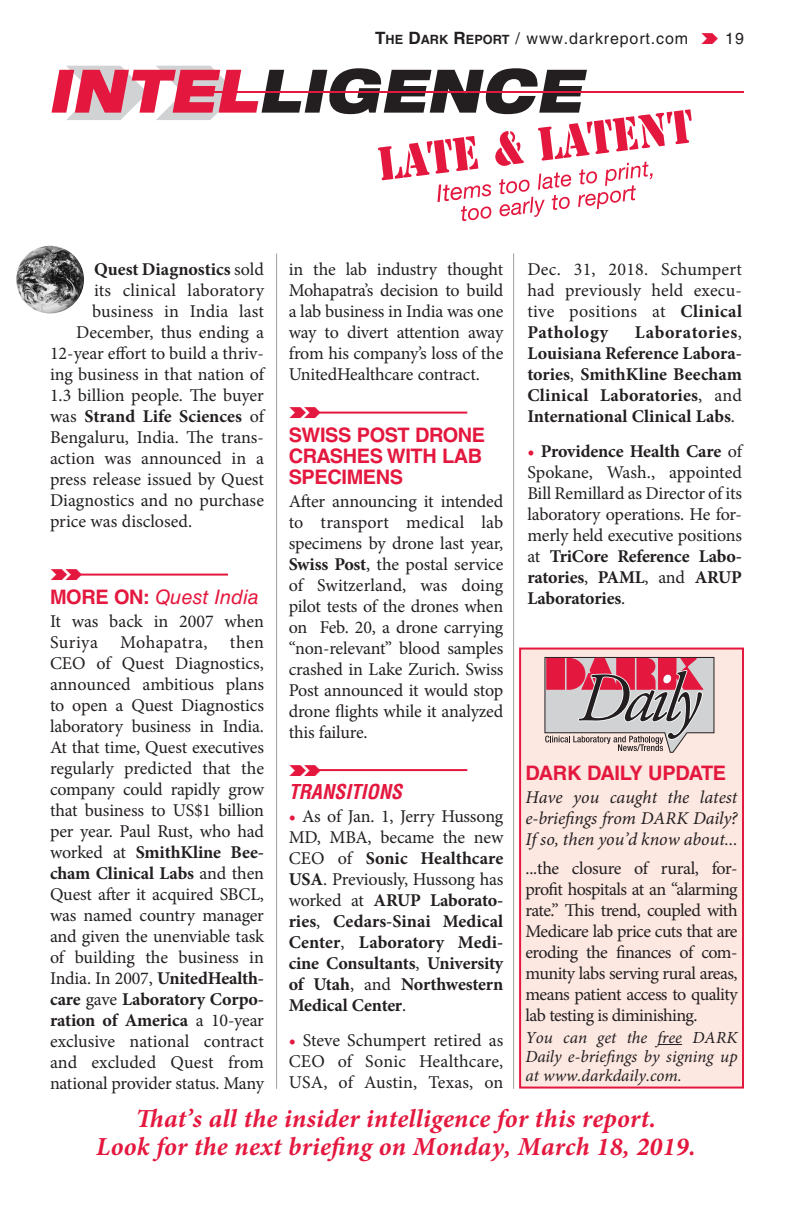
<style>
.page{position:relative;width:792px;height:1224px;background:#fff}
.page>*{position:absolute;margin:0;border:0;box-sizing:border-box;transform-origin:0 0}
.t1{font:italic 700 26px "Minion Pro";letter-spacing:.01em;color:#e4183e}
.INTEL_H1{font:700 20px/21px "Helvetica LT Std";letter-spacing:-.02em;color:#e4183e}
.t2{font:italic 20px "Helvetica LT Std";color:#e4183e}
.t3{font:italic 700 condensed 20px "Helvetica LT Std";color:#e4183e}
.t4{font:18px/21px "Minion Pro";letter-spacing:-.01em;color:#231f20;text-align:justify}
.t5{font:700 18px/21px "Minion Pro";color:#231f20;text-align:justify}
.t6{font:italic 18px/21px "Minion Pro";color:#231f20;text-align:justify}
.t7{font:italic 17px/19px "Minion Pro";color:#231f20;text-align:justify}
.t8{font:16px "Helvetica LT Std";letter-spacing:.055em;color:#231f20}
.s1{font-weight:700;font-size:17px}
.s2{font-weight:700;font-size:12.8px}
.s3{font-weight:400}
.s4{font-weight:700;font-style:normal}
.s5{font-weight:700}
.s6{color:#e4183e}
.s7{font-weight:700;color:#e4183e}
</style>
<div class="page">
<svg style="left:52px;top:66px;width:640px;height:155px"></svg>
<hr style="left:276px;top:253px;width:1px;height:836px;background:#9d9fa2">
<hr style="left:513px;top:253px;width:1px;height:836px;background:#9d9fa2">
<hr style="left:74px;top:574px;width:154px;height:2px;background:#e4183e">
<hr style="left:313px;top:412px;width:154px;height:2px;background:#e4183e">
<hr style="left:313px;top:769px;width:154px;height:2px;background:#e4183e">
<hr style="left:192px;top:91px;width:552px;height:2px;background:#e4183e">
<img style="left:16px;top:246px;width:68px;height:67px">
<div style="left:519px;top:648px;width:225px;height:441px;background:#fce7e1;border:2px solid #e4183e"></div>
<svg style="left:544px;top:657px;width:171px;height:96px"></svg>
<svg style="left:658px;top:1044px;width:24px;height:1px"></svg>
<svg style="left:74px;top:573px;width:8px;height:3px"></svg>
<svg style="left:312px;top:411px;width:9px;height:3px"></svg>
<svg style="left:312px;top:769px;width:9px;height:3px"></svg>
<p class="t8" style="left:375px;top:29px;width:315px"><span class="s1">T</span><span class="s2">HE</span> <span class="s1">D</span><span class="s2">ARK</span> <span class="s1">R</span><span class="s2">EPORT</span> / www.darkreport.com</p>
<p class="t8" style="left:725px;top:29px;width:20px">19</p>
<p class="t5" style="left:94px;top:259px;width:172px">Quest Diagnostics <span class="s3">sold</span></p>
<p class="t4" style="left:94px;top:280px;width:172px">its clinical laboratory</p>
<p class="t4" style="left:92px;top:301px;width:173px">business in India last</p>
<p class="t4" style="left:76px;top:322px;width:190px">December, thus ending a</p>
<p class="t4" style="left:50px;top:343px;width:216px">12-year effort to build a thriv-</p>
<p class="t4" style="left:50px;top:364px;width:217px">ing business in that nation of</p>
<p class="t4" style="left:50px;top:385px;width:215px">1.3 billion people. The buyer</p>
<p class="t5" style="left:50px;top:406px;width:217px"><span class="s3">was</span> Strand Life Sciences <span class="s3">of</span></p>
<p class="t4" style="left:50px;top:427px;width:216px">Bengaluru, India. The trans-</p>
<p class="t4" style="left:50px;top:448px;width:215px">action was announced in a</p>
<p class="t4" style="left:50px;top:469px;width:216px">press release issued by Quest</p>
<p class="t4" style="left:50px;top:490px;width:216px">Diagnostics and no purchase</p>
<p class="t4" style="left:50px;top:511px;width:144px">price was disclosed.</p>
<p class="t2" style="left:50px;top:585px;width:211px"><span class="s4">MORE ON:</span> Quest India</p>
<p class="t4" style="left:50px;top:610px;width:216px">It was back in 2007 when Suriya Mohapatra, then CEO of Quest Diagnostics, announced ambitious plans to open a Quest Diagnostics laboratory business in India.<br>At that time, Quest executives regularly predicted that the company could rapidly grow that business to US$1 billion per year. Paul Rust, who had worked at <span class="s5">SmithKline Bee&shy;cham Clinical Labs</span> and then Quest after it acquired SBCL, was named country manager and given the unenviable task of building the business in India. In 2007, <span class="s5">UnitedHealth&shy;care</span> gave <span class="s5">Laboratory Corpo&shy;ration of America</span> a 10-year exclusive national contract and excluded Quest from national provider status. Many</p>
<p class="t4" style="left:289px;top:259px;width:216px">in the lab industry thought Mohapatra’s decision to build a lab business in India was one way to divert attention away from his company’s loss of the UnitedHealthcare contract.</p>
<p class="INTEL_H1" style="left:289px;top:424px;width:198px">SWISS POST DRONE<br>CRASHES WITH LAB<br>SPECIMENS</p>
<p class="t4" style="left:289px;top:490px;width:216px">After announcing it intended to transport medical lab specimens by drone last year, <span class="s5">Swiss Post</span>, the postal service of Switzerland, was doing pilot tests of the drones when on Feb. 20, a drone carrying “non-relevant” blood samples crashed in Lake Zurich. Swiss Post announced it would stop drone flights while it analyzed this failure.</p>
<p class="t3" style="left:289px;top:779px;width:115px">TRANSITIONS</p>
<p class="t5" style="left:289px;top:806px;width:216px"><span class="s6">•</span> <span class="s3">As of Jan. 1, Jerry Hussong MD, MBA, became the new CEO of</span> Sonic Healthcare USA<span class="s3">. Previously, Hussong has worked at</span> ARUP Laborato&shy;ries<span class="s3">,</span> Cedars-Sinai Medical Center<span class="s3">,</span> Laboratory Medi&shy;cine Consultants<span class="s3">,</span> University of Utah<span class="s3">, and</span> Northwestern Medical Center<span class="s3">.</span></p>
<p class="t4" style="left:289px;top:1030px;width:216px"><span class="s7">•</span> Steve Schumpert retired as CEO of Sonic Healthcare, USA, of Austin, Texas, on</p>
<p class="t4" style="left:527px;top:259px;width:216px">Dec. 31, 2018. Schumpert had previously held execu&shy;tive positions at <span class="s5">Clinical Pathology</span></p>
<p class="t5" style="left:527px;top:322px;width:216px;text-indent:107px">Laboratories<span class="s3">, </span>Louisiana Reference Labora&shy;tories<span class="s3">,</span> SmithKline Beecham Clinical Laboratories<span class="s3">, and </span>International Clinical Labs<span class="s3">.</span></p>
<p class="t4" style="left:527px;top:441px;width:218px"><span class="s7">•</span> <span class="s5">Providence Health Care</span> of Spokane, Wash., appointed Bill Remillard as Director of its laboratory operations. He for&shy;merly held executive positions at <span class="s5">TriCore Reference Labo&shy;ratories</span>, <span class="s5">PAML</span>, and <span class="s5">ARUP Laboratories</span>.</p>
<p class="INTEL_H1" style="left:525px;top:762px;width:202px">DARK DAILY UPDATE</p>
<p class="t6" style="left:525px;top:787px;width:214px">Have you caught the latest e-briefings from DARK Daily?<br>If so, then you’d know about...</p>
<p class="t4" style="left:525px;top:858px;width:214px">...the closure of rural, for&shy;profit hospitals at an “alarming rate.” This trend, coupled with Medicare lab price cuts that are eroding the finances of com&shy;munity labs serving rural areas, means patient access to quality lab testing is diminishing.</p>
<p class="t7" style="left:525px;top:1028px;width:214px">You can get the free DARK Daily e-briefings by signing up at www.darkdaily.com.</p>
<p class="t1" style="left:136px;top:1100px;width:522px">That’s all the insider intelligence for this report.</p>
<p class="t1" style="left:96px;top:1128px;width:601px">Look for the next briefing on Monday, March 18, 2019.</p>
</div>
